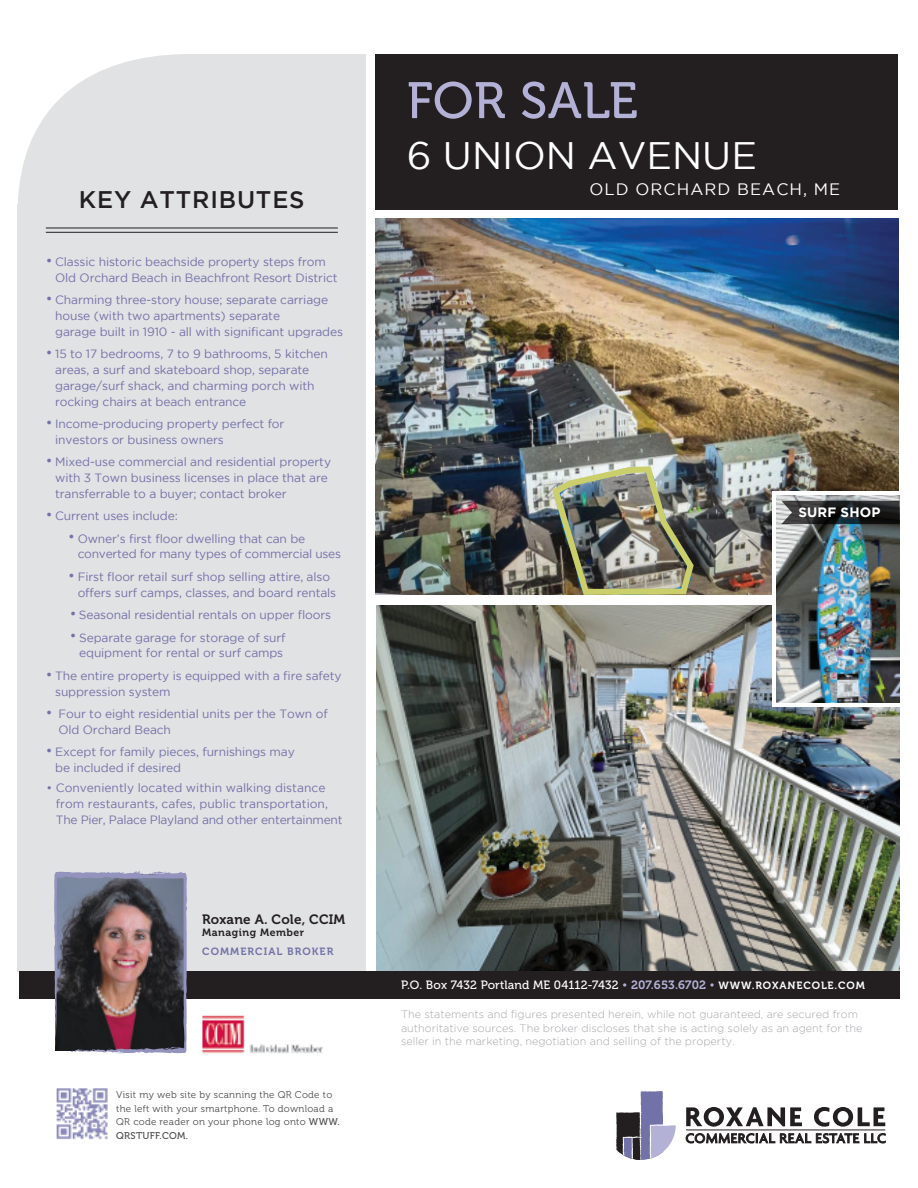
<style>
.page{position:relative;width:918px;height:1188px;background:#fff}
.page>*{position:absolute;margin:0;border:0;box-sizing:border-box;transform-origin:0 0}
.t1{font:51px "Museo 500";letter-spacing:.01em;color:#b4b1d7}
.t2{font:38.25px "Gotham";color:#fff}
.t3{font:500 24px "Gotham";letter-spacing:.035em;color:#231f20}
.t4{font:16.5px "Gotham";letter-spacing:.065em;color:#fff}
.t5{font:13.5px "Museo 700";letter-spacing:.015em;color:#231f20}
.t6{font:700 13.5px "Gotham";letter-spacing:.015em;color:#fff}
.t7{font:12px/15.8px "Gotham";letter-spacing:-.01em;color:#7372a8}
.t8{font:12px "Museo 500";letter-spacing:.015em;color:#fff}
.t9{font:300 10.8px/13.5px "Gotham";color:#a8a9ad}
.t10{font:10.5px "Museo 700";letter-spacing:.1em;color:#7372a8}
.t11{font:10.5px "Museo 700";letter-spacing:.05em;color:#231f20}
.t12{font:9.75px/13.5px "Museo 300";letter-spacing:.03em;color:#4b4c4d}
.t13{font:9.75px "Museo 500";letter-spacing:.03em;color:#4b4c4d}
.s1{font-family:"Museo 500"}
.s2{font-size:10.35px;color:#b4b1d7}
.s3{font-family:"Museo 700";color:#b4b1d7}
.s4{font-family:"Museo 700";font-size:10.5px}
</style>
<div class="page">
<img style="left:377px;top:606px;width:523px;height:366px">
<div style="left:18px;top:204px;width:348px;height:768px;background:#e1e2e4"></div>
<div style="left:20px;top:972px;width:880px;height:27px;background:#231f20"></div>
<div style="left:376px;top:54px;width:522px;height:155px;background:#231f20"></div>
<svg style="left:17px;top:54px;width:349px;height:155px;background:#e3e4e6"></svg>
<svg style="left:686px;top:1107px;width:116px;height:20px"></svg>
<svg style="left:814px;top:1107px;width:71px;height:20px"></svg>
<svg style="left:686px;top:1133px;width:173px;height:10px"></svg>
<svg style="left:865px;top:1133px;width:21px;height:10px"></svg>
<hr style="left:686px;top:1130px;width:199px;height:1px;background:#231f20">
<svg style="left:616px;top:1091px;width:60px;height:69px"></svg>
<hr style="left:46px;top:228px;width:292px;height:1px;background:#231f20">
<hr style="left:46px;top:232px;width:292px;height:1px;background:#231f20">
<svg style="left:53px;top:871px;width:135px;height:182px;background:#5e5259"></svg>
<img style="left:202px;top:1015px;width:121px;height:39px">
<img style="left:56px;top:1088px;width:52px;height:52px">
<img style="left:376px;top:218px;width:523px;height:377px">
<img style="left:548px;top:463px;width:149px;height:132px">
<svg style="left:772px;top:491px;width:128px;height:216px"></svg>
<img style="left:777px;top:496px;width:122px;height:206px">
<svg style="left:781px;top:501px;width:119px;height:23px;background:#2a2c2e"></svg>
<h3 class="t3" style="left:79px;top:186px;width:227px">KEY ATTRIBUTES</h3>
<p class="t7" style="left:55px;top:254px;width:284px;text-indent:-9px"><sup>•</sup> Classic historic beachside property steps from<br>Old Orchard Beach in Beachfront Resort District</p>
<p class="t7" style="left:55px;top:292px;width:289px;text-indent:-9px"><sup>•</sup> Charming three-story house; separate carriage house (with two apartments) separate<br>garage built in 1910 - all with significant upgrades</p>
<p class="t7" style="left:55px;top:346px;width:274px;text-indent:-9px"><sup>•</sup> 15 to 17 bedrooms, 7 to 9 bathrooms, 5 kitchen areas, a surf and skateboard shop, separate garage/surf shack, and charming porch with rocking chairs at beach entrance</p>
<p class="t7" style="left:55px;top:416px;width:231px;text-indent:-9px"><sup>•</sup> Income-producing property perfect for investors or business owners</p>
<p class="t7" style="left:55px;top:454px;width:277px;text-indent:-9px"><sup>•</sup> Mixed-use commercial and residential property with 3 Town business licenses in place that are transferrable to a buyer; contact broker</p>
<p class="t7" style="left:46px;top:508px;width:133px"><sup>•</sup> Current uses include:</p>
<p class="t7" style="left:78px;top:530px;width:265px;text-indent:-9px"><sup>•</sup> Owner’s first floor dwelling that can be converted for many types of commercial uses</p>
<p class="t7" style="left:78px;top:569px;width:260px;text-indent:-9px"><sup>•</sup> First floor retail surf shop selling attire, also offers surf camps, classes, and board rentals</p>
<p class="t7" style="left:70px;top:607px;width:262px"><sup>•</sup> Seasonal residential rentals on upper floors</p>
<p class="t7" style="left:70px;top:629px;width:217px;text-align:center"><sup>•</sup> Separate garage for storage of surf equipment for rental or surf camps</p>
<p class="t7" style="left:55px;top:668px;width:288px;text-indent:-9px"><sup>•</sup> The entire property is equipped with a fire safety suppression system</p>
<p class="t7" style="left:58px;top:706px;width:271px;text-indent:-12px"><sup>•</sup> Four to eight residential units per the Town of<br>Old Orchard Beach</p>
<p class="t7" style="left:55px;top:744px;width:241px;text-indent:-9px"><sup>•</sup> Except for family pieces, furnishings may be included if desired</p>
<p class="t7" style="left:56px;top:780px;width:288px;text-indent:-9px">• Conveniently located within walking distance from restaurants, cafes, public transportation,<br>The Pier, Palace Playland and other entertainment</p>
<p class="t5" style="left:202px;top:912px;width:145px">Roxane A. Cole, CCIM</p>
<p class="t11" style="left:202px;top:927px;width:104px">Managing Member</p>
<p class="t10" style="left:202px;top:946px;width:133px">COMMERCIAL BROKER</p>
<p class="t12" style="left:116px;top:1088px;width:225px">Visit my web site by scanning the QR Code to the left with your smartphone. To download a<br>QR code reader on your phone log onto <span class="s1">WWW.</span></p>
<p class="t13" style="left:116px;top:1130px;width:73px">QRSTUFF.COM.</p>
<h1 class="t1" style="left:407px;top:73px;width:233px">FOR SALE</h1>
<h2 class="t2" style="left:407px;top:134px;width:352px">6 UNION AVENUE</h2>
<h3 class="t4" style="left:589px;top:180px;width:252px">OLD ORCHARD BEACH, ME</h3>
<p class="t6" style="left:798px;top:505px;width:84px">SURF SHOP</p>
<p class="t8" style="left:401px;top:979px;width:465px">P.O. Box 7432 Portland ME 04112-7432 <span class="s2">•</span> <span class="s3">207.653.6702</span> <span class="s2">•</span> <span class="s4">WWW.ROXANECOLE.COM</span></p>
<p class="t9" style="left:401px;top:1008px;width:463px">The statements and figures presented herein, while not guaranteed, are secured from authoritative sources. The broker discloses that she is acting solely as an agent for the seller in the marketing, negotiation and selling of the property.</p>
</div>
